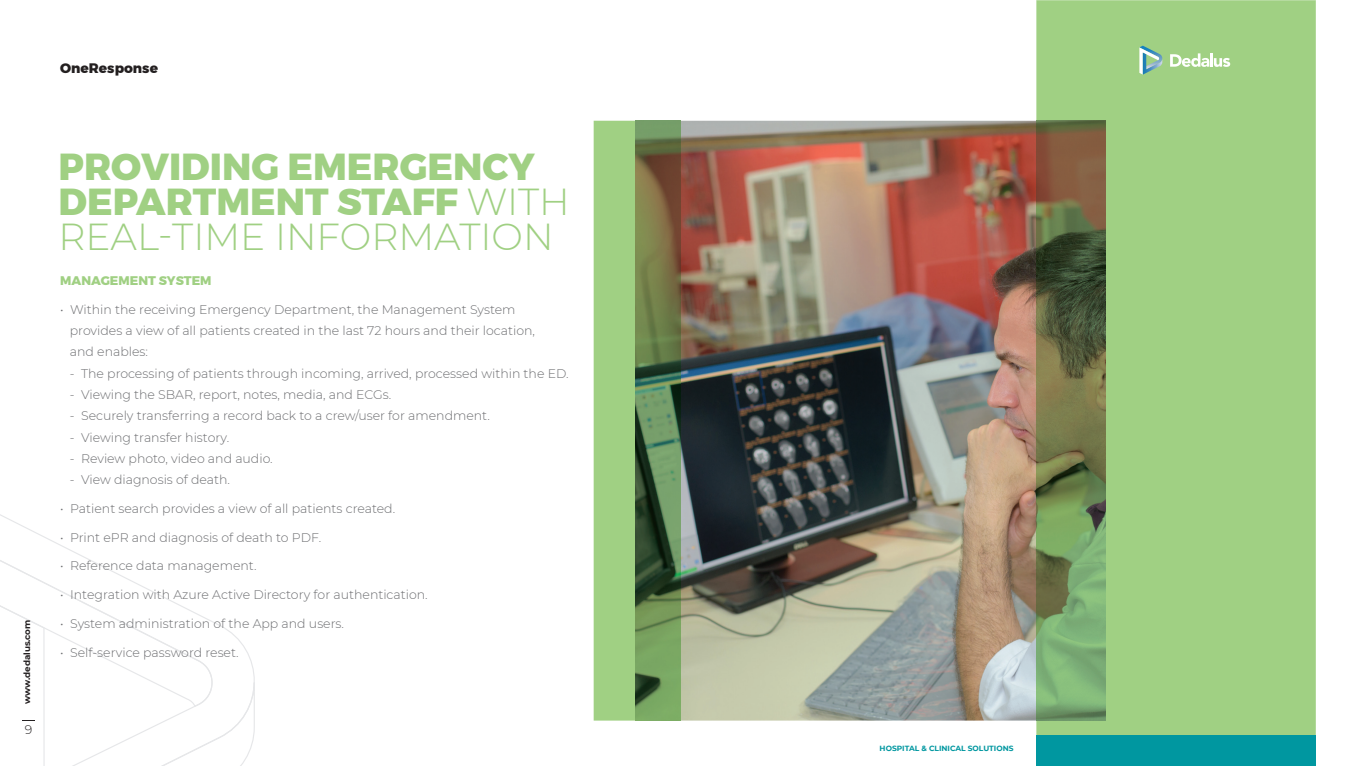
<style>
.page{position:relative;width:1361px;height:766px;background:#fff}
.page>*{position:absolute;margin:0;border:0;box-sizing:border-box;transform-origin:0 0}
.t1{font:800 37.5px/35px "Montserrat";color:#a0d083}
.t2{font:800 13.75px "Montserrat";color:#231f20}
.t3{font:300 12.5px/21.2px "Montserrat";color:#6c6d70}
.t4{font:800 12.5px "Montserrat";color:#a0d083}
.t5{font:300 12.5px "Montserrat";color:#231f20}
.t6{font:700 8.75px "Montserrat";letter-spacing:-.005em;color:#231f20}
.t7{font:700 7.5px "Montserrat";color:#0097a0}
.s1{font-weight:300}
</style>
<div class="page">
<svg style="left:0;top:535px;width:176px;height:68px"></svg>
<svg style="left:0;top:603px;width:255px;height:162px"></svg>
<img style="left:680px;top:121px;width:356px;height:599px">
<div style="left:594px;top:121px;width:41px;height:599px;background:#a0d083"></div>
<img style="left:635px;top:121px;width:45px;height:599px">
<svg style="left:1036px;top:1px;width:279px;height:734px;background:#95be78"></svg>
<hr style="left:1036px;top:0;width:279px;height:1px;background:#a0d083">
<hr style="left:1036px;top:765px;width:279px;height:1px;background:#a0d083">
<div style="left:1036px;top:735px;width:279px;height:30px;background:#0097a0"></div>
<svg style="left:1170px;top:53px;width:60px;height:14px"></svg>
<svg style="left:1139px;top:46px;width:24px;height:29px"></svg>
<p class="t2" style="left:60px;top:60px;width:99px">OneResponse</p>
<p class="t6" style="left:21px;top:703px;width:86px;rotate:-90deg">www.dedalus.com</p>
<p class="t5" style="left:25px;top:720px;width:9px">9</p>
<h1 class="t1" style="left:58px;top:150px;width:513px">PROVIDING EMERGENCY<br>DEPARTMENT STAFF <span class="s1">WITH<br>REAL-TIME INFORMATION</span></h1>
<p class="t4" style="left:60px;top:273px;width:153px">MANAGEMENT SYSTEM</p>
<p class="t3" style="left:70px;top:298px;width:467px;text-indent:-10px">• Within the receiving Emergency Department, the Management System provides a view of all patients created in the last 72 hours and their location, and enables:</p>
<p class="t3" style="left:70px;top:362px;width:500px">- The processing of patients through incoming, arrived, processed within the ED.</p>
<p class="t3" style="left:70px;top:383px;width:323px">- Viewing the SBAR, report, notes, media, and ECGs.</p>
<p class="t3" style="left:70px;top:404px;width:421px">- Securely transferring a record back to a crew/user for amendment.</p>
<p class="t3" style="left:70px;top:426px;width:161px">- Viewing transfer history.</p>
<p class="t3" style="left:70px;top:447px;width:204px">- Review photo, video and audio.</p>
<p class="t3" style="left:70px;top:468px;width:162px">- View diagnosis of death.</p>
<p class="t3" style="left:60px;top:497px;width:336px">• Patient search provides a view of all patients created.</p>
<p class="t3" style="left:60px;top:526px;width:262px">• Print ePR and diagnosis of death to PDF.</p>
<p class="t3" style="left:60px;top:554px;width:198px">• Reference data management.</p>
<p class="t3" style="left:60px;top:583px;width:369px">• Integration with Azure Active Directory for authentication.</p>
<p class="t3" style="left:60px;top:612px;width:285px">• System administration of the App and users.</p>
<p class="t3" style="left:60px;top:641px;width:180px">• Self-service password reset.</p>
<p class="t7" style="left:879px;top:742px;width:135px">HOSPITAL &amp; CLINICAL SOLUTIONS</p>
</div>
